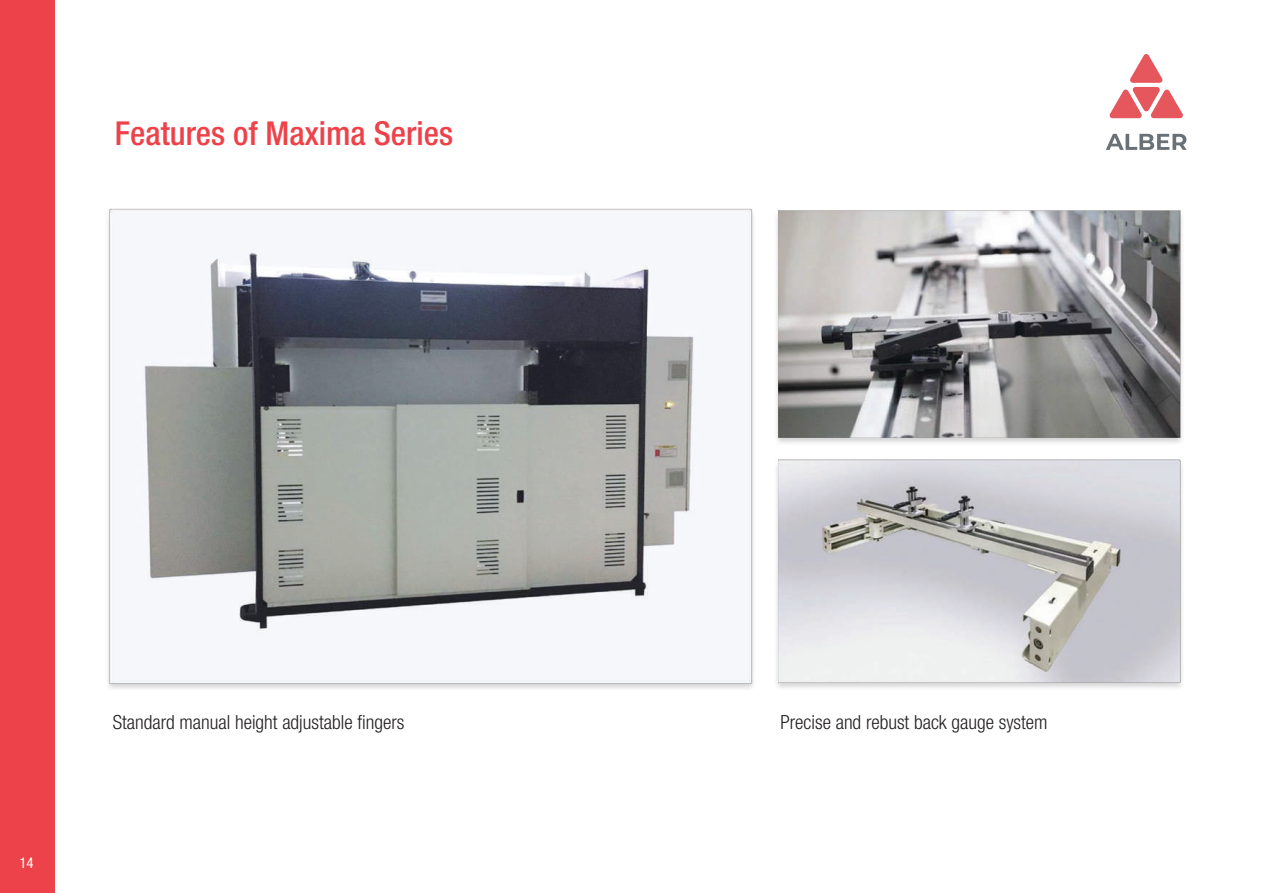
<style>
.page{position:relative;width:1276px;height:893px;background:#fff}
.page>*{position:absolute;margin:0;border:0;box-sizing:border-box;transform-origin:0 0}
.t1{font:500 condensed 33px "Helvetica Neue LT Com";color:#ee424a}
.t2{font:300 condensed 19.5px "Helvetica Neue LT Com";color:#231f20}
.t3{font:condensed 15px "Helvetica Neue LT Com";color:#fff}
</style>
<div class="page">
<img style="left:54px;top:0;width:1133px;height:893px">
<svg style="left:1109px;top:54px;width:74px;height:64px"></svg>
<svg style="left:1106px;top:134px;width:80px;height:16px"></svg>
<div style="left:0;top:0;width:54px;height:893px;background:#ee424a"></div>
<h1 class="t1" style="left:115px;top:113px;width:340px">Features of Maxima Series</h1>
<p class="t3" style="left:19px;top:853px;width:16px">14</p>
<p class="t2" style="left:113px;top:711px;width:293px">Standard manual height adjustable fingers</p>
<p class="t2" style="left:780px;top:711px;width:269px">Precise and rebust back gauge system</p>
</div>
